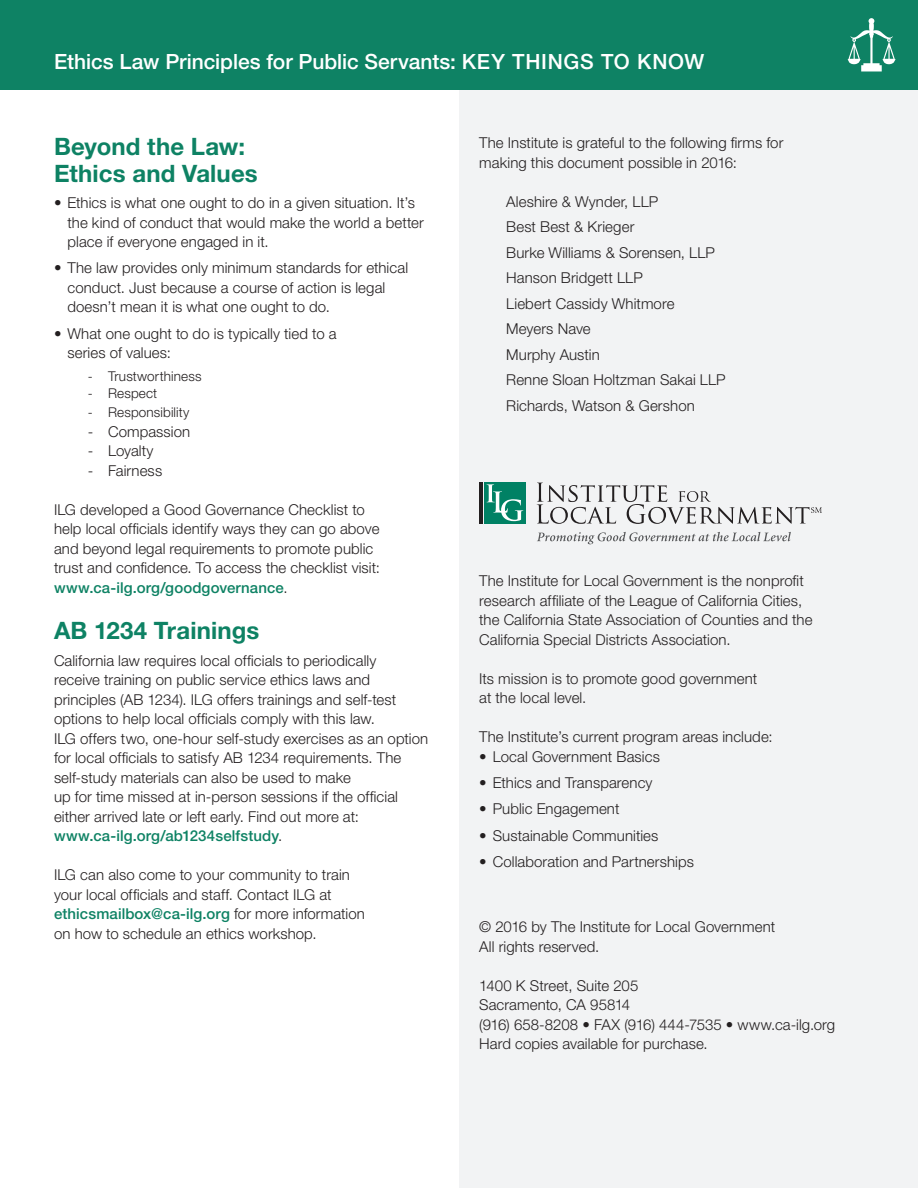
<style>
.page{position:relative;width:918px;height:1188px;background:#fff}
.page>*{position:absolute;margin:0;border:0;box-sizing:border-box;transform-origin:0 0}
.t1{font:700 24px/27px "Helvetica Neue LT Std";letter-spacing:.005em;color:#0e8264}
.t2{font:500 21px "Helvetica Neue LT Std";color:#fff}
.t3{font:300 15px/19.5px "Helvetica Neue LT Std";letter-spacing:.005em;color:#231f20}
.t4{font:300 13.5px "Helvetica Neue LT Std";letter-spacing:.01em;color:#231f20}
.s1{font-weight:500;color:#0e8264}
</style>
<div class="page">
<div style="left:459px;top:81px;width:459px;height:1107px;background:#f2f3f4"></div>
<div style="left:0;top:0;width:918px;height:90px;background:#0e8264"></div>
<svg style="left:848px;top:18px;width:47px;height:53px"></svg>
<div style="left:484px;top:482px;width:42px;height:42px;background:#008164"></div>
<svg style="left:487px;top:484px;width:36px;height:37px"></svg>
<hr style="left:479px;top:482px;width:4px;height:42px;background:#231f20">
<svg style="left:537px;top:483px;width:285px;height:41px"></svg>
<svg style="left:537px;top:532px;width:254px;height:12px"></svg>
<h2 class="t2" style="left:54px;top:49px;width:652px">Ethics Law Principles for Public Servants: KEY THINGS TO KNOW</h2>
<h1 class="t1" style="left:54px;top:132px;width:205px">Beyond the Law:<br>Ethics and Values</h1>
<p class="t3" style="left:68px;top:193px;width:358px;text-indent:-14px">• Ethics is what one ought to do in a given situation. It’s the kind of conduct that would make the world a better place if everyone engaged in it.</p>
<p class="t3" style="left:68px;top:258px;width:342px;text-indent:-14px">• The law provides only minimum standards for ethical conduct. Just because a course of action is legal doesn’t mean it is what one ought to do.</p>
<p class="t3" style="left:68px;top:323px;width:271px;text-indent:-14px">• What one ought to do is typically tied to a series of values:</p>
<p class="t4" style="left:88px;top:368px;width:115px">- Trustworthiness</p>
<p class="t4" style="left:88px;top:385px;width:71px">- Respect</p>
<p class="t4" style="left:88px;top:404px;width:103px">- Responsibility</p>
<p class="t3" style="left:88px;top:421px;width:104px">- Compassion</p>
<p class="t3" style="left:88px;top:441px;width:67px">- Loyalty</p>
<p class="t3" style="left:88px;top:460px;width:76px">- Fairness</p>
<p class="t3" style="left:54px;top:499px;width:328px">ILG developed a Good Governance Checklist to help local officials identify ways they can go above and beyond legal requirements to promote public trust and confidence. To access the checklist visit: <span class="s1">www.ca-ilg.org/goodgovernance</span>.</p>
<h1 class="t1" style="left:54px;top:617px;width:207px">AB 1234 Trainings</h1>
<p class="t3" style="left:54px;top:650px;width:376px">California law requires local officials to periodically<br>receive training on public service ethics laws and principles (AB 1234). ILG offers trainings and self-test options to help local officials comply with this law.<br>ILG offers two, one-hour self-study exercises as an option for local officials to satisfy AB 1234 requirements. The self-study materials can also be used to make<br>up for time missed at in-person sessions if the official either arrived late or left early. Find out more at: <span class="s1">www.ca-ilg.org/ab1234selfstudy</span>.</p>
<p class="t3" style="left:54px;top:865px;width:312px">ILG can also come to your community to train your local officials and staff. Contact ILG at <span class="s1">ethicsmailbox@ca-ilg.org</span> for more information on how to schedule an ethics workshop.</p>
<p class="t3" style="left:479px;top:133px;width:306px">The Institute is grateful to the following firms for making this document possible in 2016:</p>
<p class="t3" style="left:506px;top:189px;width:221px;line-height:25.5px">Aleshire &amp; Wynder, LLP<br>Best Best &amp; Krieger<br>Burke Williams &amp; Sorensen, LLP<br>Hanson Bridgett LLP<br>Liebert Cassidy Whitmore<br>Meyers Nave<br>Murphy Austin<br>Renne Sloan Holtzman Sakai LLP<br>Richards, Watson &amp; Gershon</p>
<p class="t3" style="left:479px;top:571px;width:335px">The Institute for Local Government is the nonprofit research affiliate of the League of California Cities, the California State Association of Counties and the California Special Districts Association.</p>
<p class="t3" style="left:479px;top:669px;width:279px">Its mission is to promote good government at the local level.</p>
<p class="t3" style="left:479px;top:727px;width:295px">The Institute’s current program areas include:</p>
<p class="t3" style="left:479px;top:747px;width:182px">• Local Government Basics</p>
<p class="t3" style="left:479px;top:773px;width:175px">• Ethics and Transparency</p>
<p class="t3" style="left:479px;top:799px;width:142px">• Public Engagement</p>
<p class="t3" style="left:479px;top:825px;width:181px">• Sustainable Communities</p>
<p class="t3" style="left:479px;top:852px;width:216px">• Collaboration and Partnerships</p>
<p class="t3" style="left:479px;top:917px;width:297px">© 2016 by The Institute for Local Government<br>All rights reserved.</p>
<p class="t3" style="left:479px;top:975px;width:358px">1400 K Street, Suite 205<br>Sacramento, CA 95814<br>(916) 658-8208 • FAX (916) 444-7535 • www.ca-ilg.org Hard copies available for purchase.</p>
</div>
